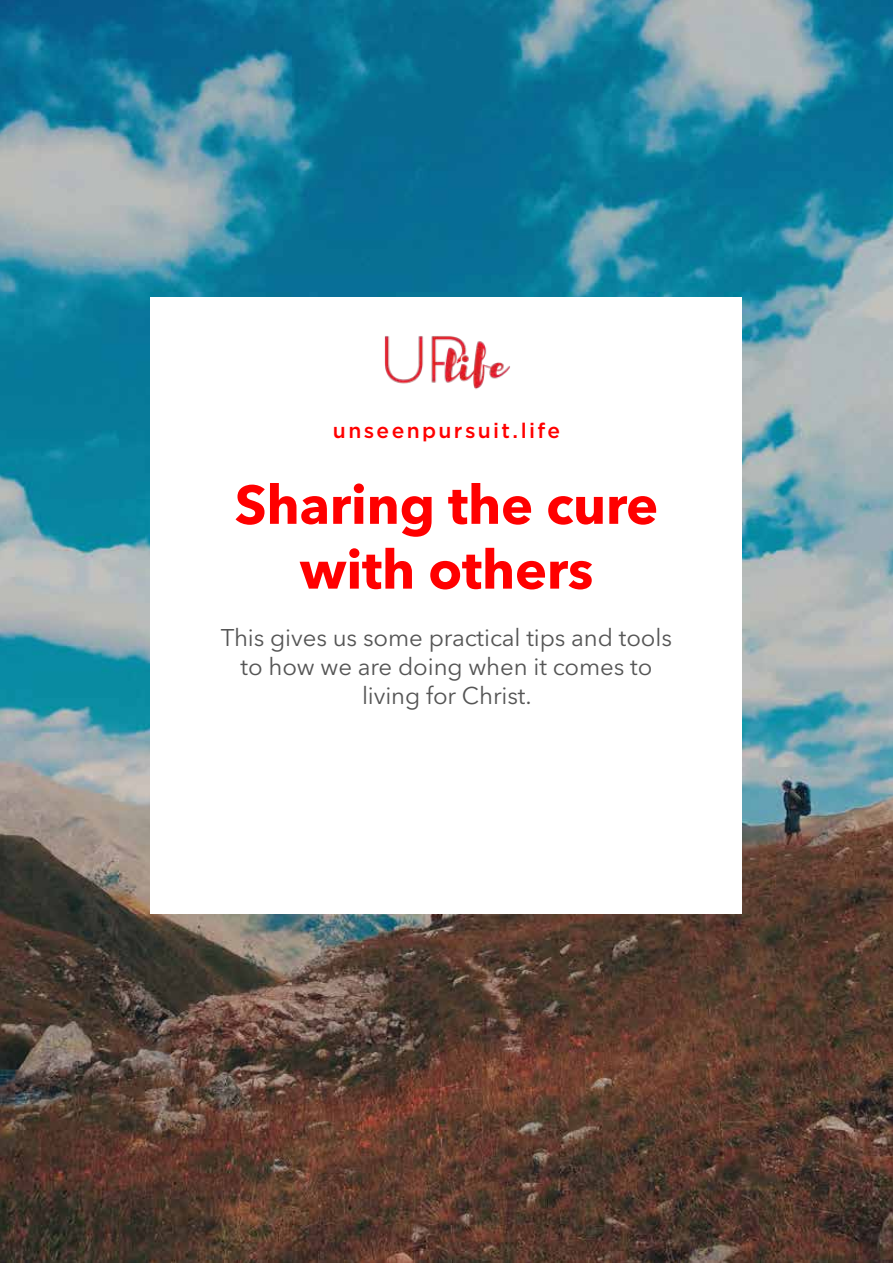
<style>
.page{position:relative;width:893px;height:1263px;background:#fff}
.page>*{position:absolute;margin:0;border:0;box-sizing:border-box;transform-origin:0 0}
.t1{font:700 54px/64.8px "Avenir Next LT Pro";letter-spacing:-.005em;color:#f00;text-align:center}
.t2{font:24px/28.8px "Avenir Next LT Pro";letter-spacing:-.005em;color:#555;text-align:center}
.t3{font:500 21px "Gotham";letter-spacing:.115em;color:#f00}
</style>
<div class="page">
<img style="left:0;top:0;width:893px;height:1263px">
<div style="left:151px;top:298px;width:591px;height:616px;background:#fff"></div>
<img style="left:384px;top:336px;width:126px;height:53px">
<p class="t3" style="left:333px;top:417px;width:229px">unseenpursuit.life</p>
<h1 class="t1" style="left:235px;top:472px;width:425px">Sharing the cure with others</h1>
<p class="t2" style="left:221px;top:623px;width:453px">This gives us some practical tips and tools to how we are doing when it comes to living for Christ.</p>
</div>
